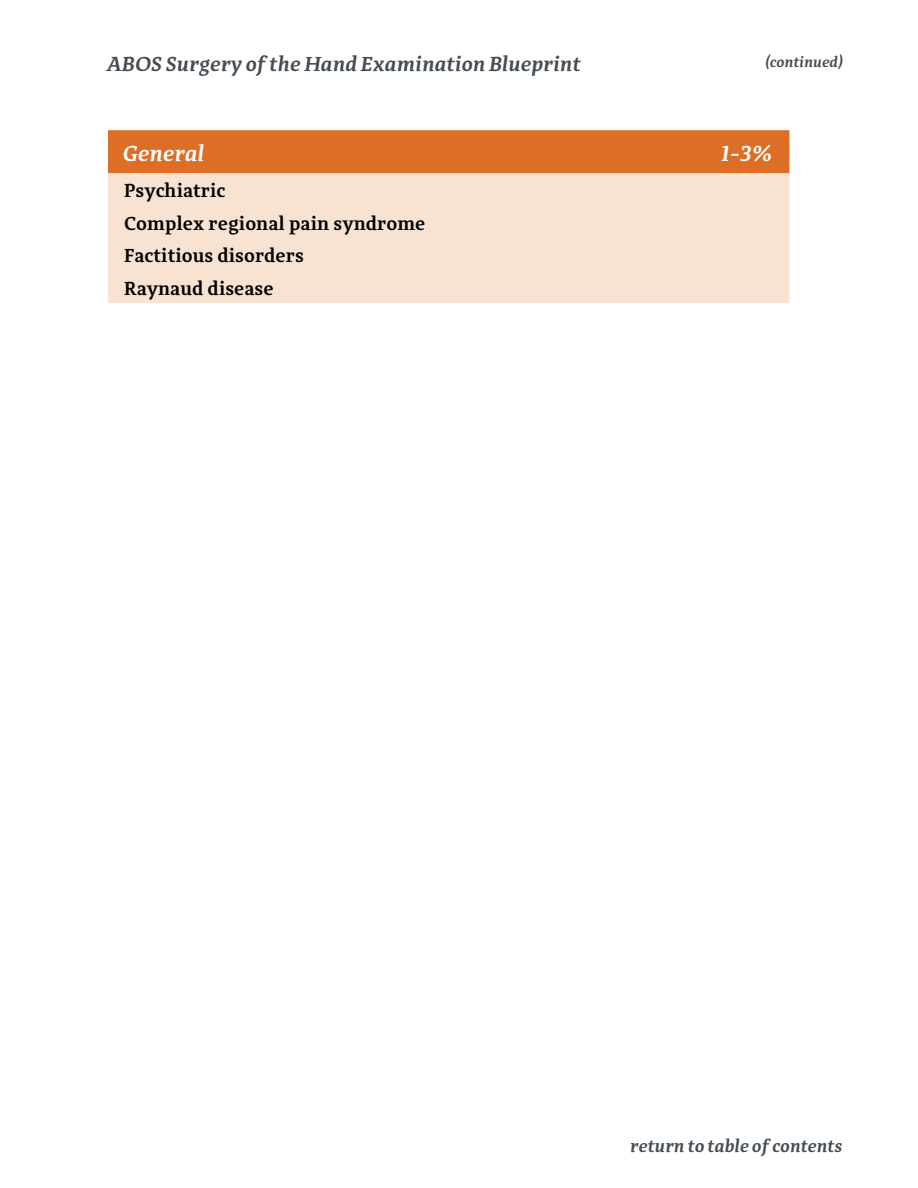
<style>
.page{position:relative;width:918px;height:1188px;background:#fff}
.page>*{position:absolute;margin:0;border:0;box-sizing:border-box;transform-origin:0 0}
.t1{font:italic 600 22.5px "Adagio Serif";color:#fff}
.t2{font:italic 600 21px "Adagio Serif";color:#444d54}
.t3{font:600 19.5px/32.4px "Adagio Serif";color:#000}
.t4{font:italic 600 18px "Adagio Serif";color:#444d54}
.t5{font:italic 600 15px "Adagio Serif";color:#444d54}
</style>
<div class="page">
<div style="left:108px;top:130px;width:681px;height:43px;background:#dd6e26"></div>
<div style="left:108px;top:173px;width:681px;height:130px;background:#f8e3d2"></div>
<p class="t2" style="left:108px;top:51px;width:475px">ABOS Surgery of the Hand Examination Blueprint</p>
<p class="t5" style="left:766px;top:52px;width:79px">(continued)</p>
<p class="t1" style="left:124px;top:139px;width:83px">General</p>
<p class="t1" style="left:722px;top:139px;width:53px">1-3%</p>
<p class="t3" style="left:124px;top:175px;width:303px">Psychiatric<br>Complex regional pain syndrome<br>Factitious disorders<br>Raynaud disease</p>
<p class="t4" style="left:631px;top:1135px;width:214px">return to table of contents</p>
</div>
